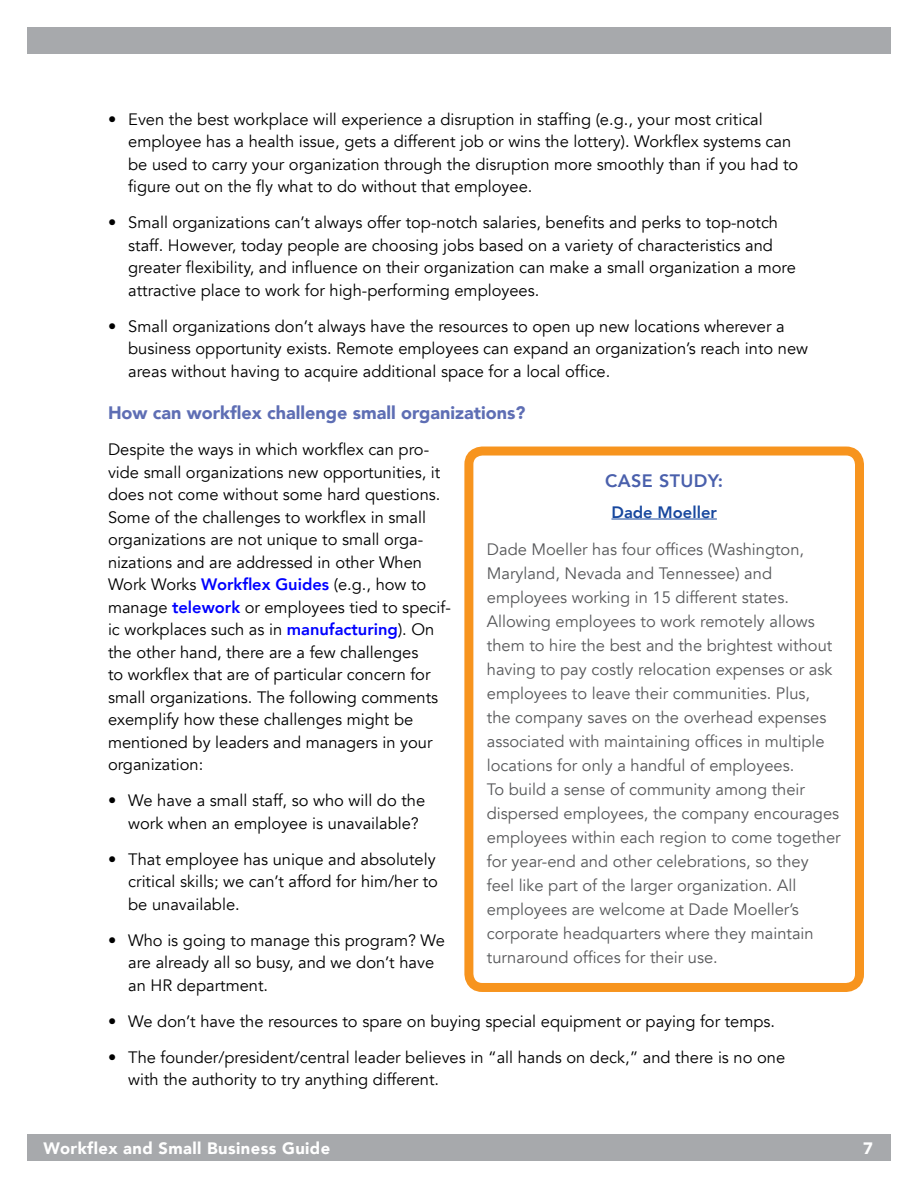
<style>
.page{position:relative;width:918px;height:1188px;background:#fff}
.page>*{position:absolute;margin:0;border:0;box-sizing:border-box;transform-origin:0 0}
.t1{font:900 18px "Avenir";color:#5e6eb4}
.t2{font:800 18px "Avenir";letter-spacing:.02em;color:#4a60ac}
.t3{font:16.5px/22.5px "Avenir";color:#000}
.t4{font:16.5px/24px "Avenir";color:#58595b}
.t5{font:900 16.5px "Avenir";letter-spacing:.025em;color:#fff}
.t6{font:800 16.5px "Avenir";color:#17479e}
.s1{font-weight:800;color:#00f}
</style>
<div class="page">
<div style="left:27px;top:1134px;width:864px;height:27px;background:#a7a9ac"></div>
<div style="left:27px;top:27px;width:864px;height:27px;background:#a7a9ac"></div>
<hr style="left:611px;top:519px;width:106px;height:1px;background:#17479e">
<div style="left:464px;top:447px;width:400px;height:545px;border:9px solid #f7941e;border-radius:14px"></div>
<p class="t3" style="left:128px;top:108px;width:672px;text-indent:-20px">• Even the best workplace will experience a disruption in staffing (e.g., your most critical employee has a health issue, gets a different job or wins the lottery). Workflex systems can be used to carry your organization through the disruption more smoothly than if you had to figure out on the fly what to do without that employee.</p>
<p class="t3" style="left:128px;top:211px;width:669px;text-indent:-20px">• Small organizations can’t always offer top-notch salaries, benefits and perks to top-notch staff. However, today people are choosing jobs based on a variety of characteristics and greater flexibility, and influence on their organization can make a small organization a more attractive place to work for high-performing employees.</p>
<p class="t3" style="left:128px;top:315px;width:681px;text-indent:-20px">• Small organizations don’t always have the resources to open up new locations wherever a business opportunity exists. Remote employees can expand an organization’s reach into new areas without having to acquire additional space for a local office.</p>
<p class="t1" style="left:108px;top:398px;width:419px">How can workflex challenge small organizations?</p>
<p class="t3" style="left:108px;top:439px;width:344px">Despite the ways in which workflex can pro&shy;vide small organizations new opportunities, it does not come without some hard questions.<br>Some of the challenges to workflex in small organizations are not unique to small orga&shy;nizations and are addressed in other When Work Works <span class="s1">Workflex Guides</span> (e.g., how to manage <span class="s1">telework</span> or employees tied to specif&shy;ic workplaces such as in <span class="s1">manufacturing</span>). On the other hand, there are a few challenges<br>to workflex that are of particular concern for small organizations. The following comments exemplify how these challenges might be mentioned by leaders and managers in your organization:</p>
<p class="t3" style="left:128px;top:790px;width:299px;text-indent:-20px">• We have a small staff, so who will do the work when an employee is unavailable?</p>
<p class="t3" style="left:128px;top:848px;width:311px;text-indent:-20px">• That employee has unique and absolutely critical skills; we can’t afford for him/her to be unavailable.</p>
<p class="t3" style="left:128px;top:929px;width:318px;text-indent:-20px">• Who is going to manage this program? We are already all so busy, and we don’t have an HR department.</p>
<p class="t3" style="left:108px;top:1010px;width:669px">• We don’t have the resources to spare on buying special equipment or paying for temps.</p>
<p class="t3" style="left:128px;top:1046px;width:659px;text-indent:-20px">• The founder/president/central leader believes in “all hands on deck,” and there is no one with the authority to try anything different.</p>
<p class="t2" style="left:605px;top:467px;width:119px">CASE STUDY:</p>
<p class="t6" style="left:611px;top:499px;width:107px">Dade Moeller</p>
<p class="t4" style="left:487px;top:538px;width:355px">Dade Moeller has four offices (Washington, Maryland, Nevada and Tennessee) and employees working in 15 different states.<br>Allowing employees to work remotely allows them to hire the best and the brightest without having to pay costly relocation expenses or ask employees to leave their communities. Plus,<br>the company saves on the overhead expenses associated with maintaining offices in multiple locations for only a handful of employees.<br>To build a sense of community among their dispersed employees, the company encourages employees within each region to come together for year-end and other celebrations, so they<br>feel like part of the larger organization. All employees are welcome at Dade Moeller’s corporate headquarters where they maintain turnaround offices for their use.</p>
<p class="t5" style="left:44px;top:1134px;width:288px">Workflex and Small Business Guide</p>
<p class="t5" style="left:863px;top:1134px;width:11px">7</p>
</div>
